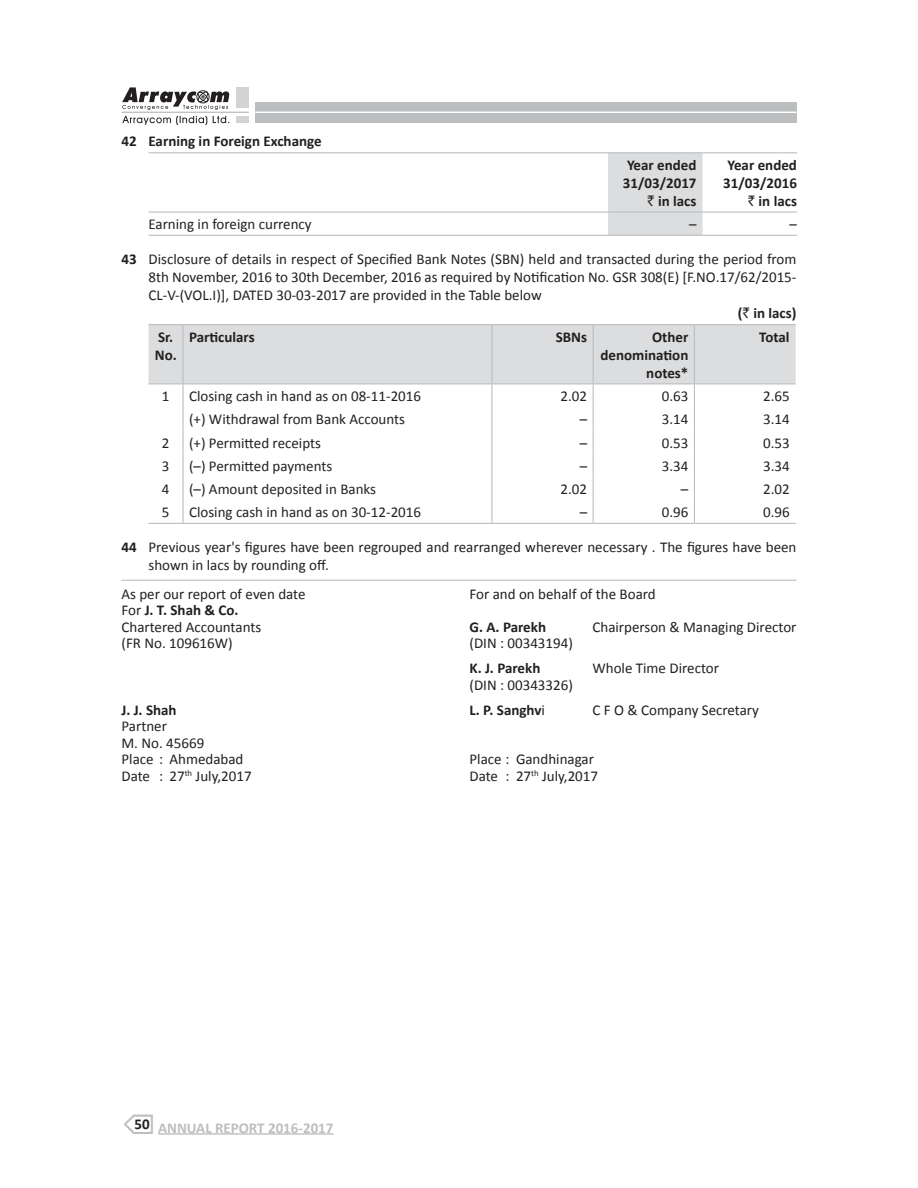
<style>
.page{position:relative;width:918px;height:1188px;background:#fff}
.page>*{position:absolute;margin:0;border:0;box-sizing:border-box;transform-origin:0 0}
.Paragraph_Style_1{font:15px/18px "Calibri";color:#231f20;text-align:justify}
.Paragraph_Style_1-2{font:700 15px/18px "Calibri";color:#231f20;text-align:right}
.t1{font:700 15px "Calibri";color:#bcbec0}
.s1{font-family:"Rupee";font-weight:400}
.s2{font-weight:700}
.s3{font-weight:400}
</style>
<div class="page">
<div style="left:255px;top:102px;width:541px;height:21px;background:#bcbec0"></div>
<svg style="left:122px;top:87px;width:107px;height:23px"></svg>
<svg style="left:122px;top:116px;width:107px;height:9px"></svg>
<hr style="left:122px;top:112px;width:127px;height:1px;background:#a7a9ac">
<div style="left:236px;top:87px;width:12px;height:21px;background:#d1d3d4"></div>
<div style="left:236px;top:116px;width:12px;height:7px;background:#d1d3d4"></div>
<hr style="left:255px;top:112px;width:542px;height:1px;background:#fff">
<hr style="left:158px;top:1133px;width:176px;height:2px;background:#bcbec0">
<div style="left:608px;top:153px;width:95px;height:82px;background:#dcddde"></div>
<hr style="left:148px;top:152px;width:460px;height:1px;background:#bcbec0">
<hr style="left:608px;top:152px;width:95px;height:1px;background:#bcbec0">
<hr style="left:703px;top:152px;width:94px;height:1px;background:#bcbec0">
<hr style="left:148px;top:212px;width:460px;height:1px;background:#bcbec0">
<hr style="left:608px;top:212px;width:95px;height:1px;background:#bcbec0">
<hr style="left:703px;top:212px;width:94px;height:1px;background:#bcbec0">
<hr style="left:148px;top:235px;width:460px;height:1px;background:#bcbec0">
<hr style="left:608px;top:235px;width:95px;height:1px;background:#bcbec0">
<hr style="left:703px;top:235px;width:94px;height:1px;background:#bcbec0">
<hr style="left:148px;top:324px;width:35px;height:1px;background:#bcbec0">
<hr style="left:183px;top:324px;width:309px;height:1px;background:#bcbec0">
<hr style="left:492px;top:324px;width:101px;height:1px;background:#bcbec0">
<hr style="left:593px;top:324px;width:101px;height:1px;background:#bcbec0">
<hr style="left:694px;top:324px;width:102px;height:1px;background:#bcbec0">
<hr style="left:148px;top:523px;width:35px;height:1px;background:#bcbec0">
<hr style="left:183px;top:523px;width:309px;height:1px;background:#bcbec0">
<hr style="left:492px;top:523px;width:101px;height:1px;background:#bcbec0">
<hr style="left:593px;top:523px;width:101px;height:1px;background:#bcbec0">
<hr style="left:694px;top:523px;width:102px;height:1px;background:#bcbec0">
<svg style="left:148px;top:325px;width:648px;height:198px"></svg>
<hr style="left:122px;top:580px;width:674px;height:1px;background:#bcbec0">
<p class="Paragraph_Style_1-2" style="left:122px;top:132px;width:202px">42 Earning in Foreign Exchange</p>
<p class="Paragraph_Style_1-2" style="left:623px;top:155px;width:75px">Year ended<br>31/03/2017 <span class="s1">`</span> in lacs</p>
<p class="Paragraph_Style_1-2" style="left:723px;top:155px;width:75px;text-align:left">Year ended<br>31/03/2016</p>
<p class="Paragraph_Style_1-2" style="left:748px;top:191px;width:51px"><span class="s1">`</span> in lacs</p>
<p class="Paragraph_Style_1" style="left:148px;top:215px;width:165px">Earning in foreign currency</p>
<p class="Paragraph_Style_1" style="left:689px;top:215px;width:9px">–</p>
<p class="Paragraph_Style_1" style="left:790px;top:215px;width:9px">–</p>
<p class="Paragraph_Style_1" style="left:148px;top:249px;width:650px;text-indent:-27px"><span class="s2">43</span> Disclosure of details in respect of Specified Bank Notes (SBN) held and transacted during the period from 8th November, 2016 to 30th December, 2016 as required by Notification No. GSR 308(E) [F.NO.17/62/2015- CL-V-(VOL.I)], DATED 30-03-2017 are provided in the Table below</p>
<p class="Paragraph_Style_1-2" style="left:738px;top:303px;width:60px">(<span class="s1">`</span> in lacs)</p>
<p class="Paragraph_Style_1-2" style="left:155px;top:327px;width:23px;text-align:left">Sr.<br>No.</p>
<p class="Paragraph_Style_1-2" style="left:189px;top:327px;width:67px">Particulars</p>
<p class="Paragraph_Style_1-2" style="left:556px;top:327px;width:33px">SBNs</p>
<p class="Paragraph_Style_1-2" style="left:601px;top:327px;width:89px">Other denomination notes*</p>
<p class="Paragraph_Style_1-2" style="left:759px;top:327px;width:32px">Total</p>
<p class="Paragraph_Style_1" style="left:162px;top:386px;width:9px">1</p>
<p class="Paragraph_Style_1" style="left:189px;top:386px;width:234px">Closing cash in hand as on 08-11-2016</p>
<p class="Paragraph_Style_1" style="left:561px;top:386px;width:28px">2.02</p>
<p class="Paragraph_Style_1" style="left:662px;top:386px;width:28px">0.63</p>
<p class="Paragraph_Style_1" style="left:763px;top:386px;width:28px">2.65</p>
<p class="Paragraph_Style_1" style="left:189px;top:410px;width:218px">(+) Withdrawal from Bank Accounts</p>
<p class="Paragraph_Style_1" style="left:580px;top:410px;width:9px">–</p>
<p class="Paragraph_Style_1" style="left:662px;top:410px;width:28px">3.14</p>
<p class="Paragraph_Style_1" style="left:763px;top:410px;width:28px">3.14</p>
<p class="Paragraph_Style_1" style="left:162px;top:433px;width:9px">2</p>
<p class="Paragraph_Style_1" style="left:189px;top:433px;width:134px">(+) Permitted receipts</p>
<p class="Paragraph_Style_1" style="left:580px;top:433px;width:9px">–</p>
<p class="Paragraph_Style_1" style="left:662px;top:433px;width:28px">0.53</p>
<p class="Paragraph_Style_1" style="left:763px;top:433px;width:28px">0.53</p>
<p class="Paragraph_Style_1" style="left:162px;top:456px;width:9px">3</p>
<p class="Paragraph_Style_1" style="left:189px;top:456px;width:145px">(–) Permitted payments</p>
<p class="Paragraph_Style_1" style="left:580px;top:456px;width:9px">–</p>
<p class="Paragraph_Style_1" style="left:662px;top:456px;width:28px">3.34</p>
<p class="Paragraph_Style_1" style="left:763px;top:456px;width:28px">3.34</p>
<p class="Paragraph_Style_1" style="left:162px;top:479px;width:9px">4</p>
<p class="Paragraph_Style_1" style="left:189px;top:479px;width:189px">(–) Amount deposited in Banks</p>
<p class="Paragraph_Style_1" style="left:561px;top:479px;width:28px">2.02</p>
<p class="Paragraph_Style_1" style="left:681px;top:479px;width:9px">–</p>
<p class="Paragraph_Style_1" style="left:763px;top:479px;width:28px">2.02</p>
<p class="Paragraph_Style_1" style="left:162px;top:503px;width:9px">5</p>
<p class="Paragraph_Style_1" style="left:189px;top:503px;width:234px">Closing cash in hand as on 30-12-2016</p>
<p class="Paragraph_Style_1" style="left:580px;top:503px;width:9px">–</p>
<p class="Paragraph_Style_1" style="left:662px;top:503px;width:28px">0.96</p>
<p class="Paragraph_Style_1" style="left:763px;top:503px;width:28px">0.96</p>
<p class="Paragraph_Style_1" style="left:148px;top:537px;width:649px;text-indent:-27px"><span class="s2">44</span> Previous year's figures have been regrouped and rearranged wherever necessary . The figures have been shown in lacs by rounding off.</p>
<p class="Paragraph_Style_1" style="left:122px;top:584px;width:186px">As per our report of even date</p>
<p class="Paragraph_Style_1" style="left:470px;top:584px;width:188px">For and on behalf of the Board</p>
<p class="Paragraph_Style_1-2" style="left:122px;top:600px;width:119px"><span class="s3">For</span> J. T. Shah &amp; Co.</p>
<p class="Paragraph_Style_1" style="left:122px;top:617px;width:141px">Chartered Accountants</p>
<p class="Paragraph_Style_1-2" style="left:470px;top:617px;width:78px">G. A. Parekh</p>
<p class="Paragraph_Style_1" style="left:592px;top:617px;width:206px">Chairperson &amp; Managing Director</p>
<p class="Paragraph_Style_1" style="left:122px;top:633px;width:113px">(FR No. 109616W)</p>
<p class="Paragraph_Style_1" style="left:470px;top:633px;width:105px">(DIN : 00343194)</p>
<p class="Paragraph_Style_1-2" style="left:470px;top:658px;width:72px">K. J. Parekh</p>
<p class="Paragraph_Style_1" style="left:593px;top:658px;width:128px">Whole Time Director</p>
<p class="Paragraph_Style_1" style="left:470px;top:675px;width:105px">(DIN : 00343326)</p>
<p class="Paragraph_Style_1-2" style="left:122px;top:700px;width:57px">J. J. Shah</p>
<p class="Paragraph_Style_1-2" style="left:470px;top:700px;width:77px">L. P. Sanghv<span class="s3">i</span></p>
<p class="Paragraph_Style_1" style="left:593px;top:700px;width:168px">C F O &amp; Company Secretary</p>
<p class="Paragraph_Style_1" style="left:122px;top:717px;width:47px">Partner</p>
<p class="Paragraph_Style_1" style="left:122px;top:733px;width:84px">M. No. 45669</p>
<p class="Paragraph_Style_1" style="left:122px;top:750px;width:124px">Place : Ahmedabad</p>
<p class="Paragraph_Style_1" style="left:470px;top:750px;width:126px">Place : Gandhinagar</p>
<p class="Paragraph_Style_1" style="left:122px;top:766px;width:132px">Date : 27<sup>th</sup> July,2017</p>
<p class="Paragraph_Style_1" style="left:470px;top:766px;width:130px">Date : 27<sup>th</sup> July,2017</p>
<p class="t1" style="left:135px;top:1118px;width:200px"><sup>50</sup> ANNUAL REPORT 2016-2017</p>
</div>
